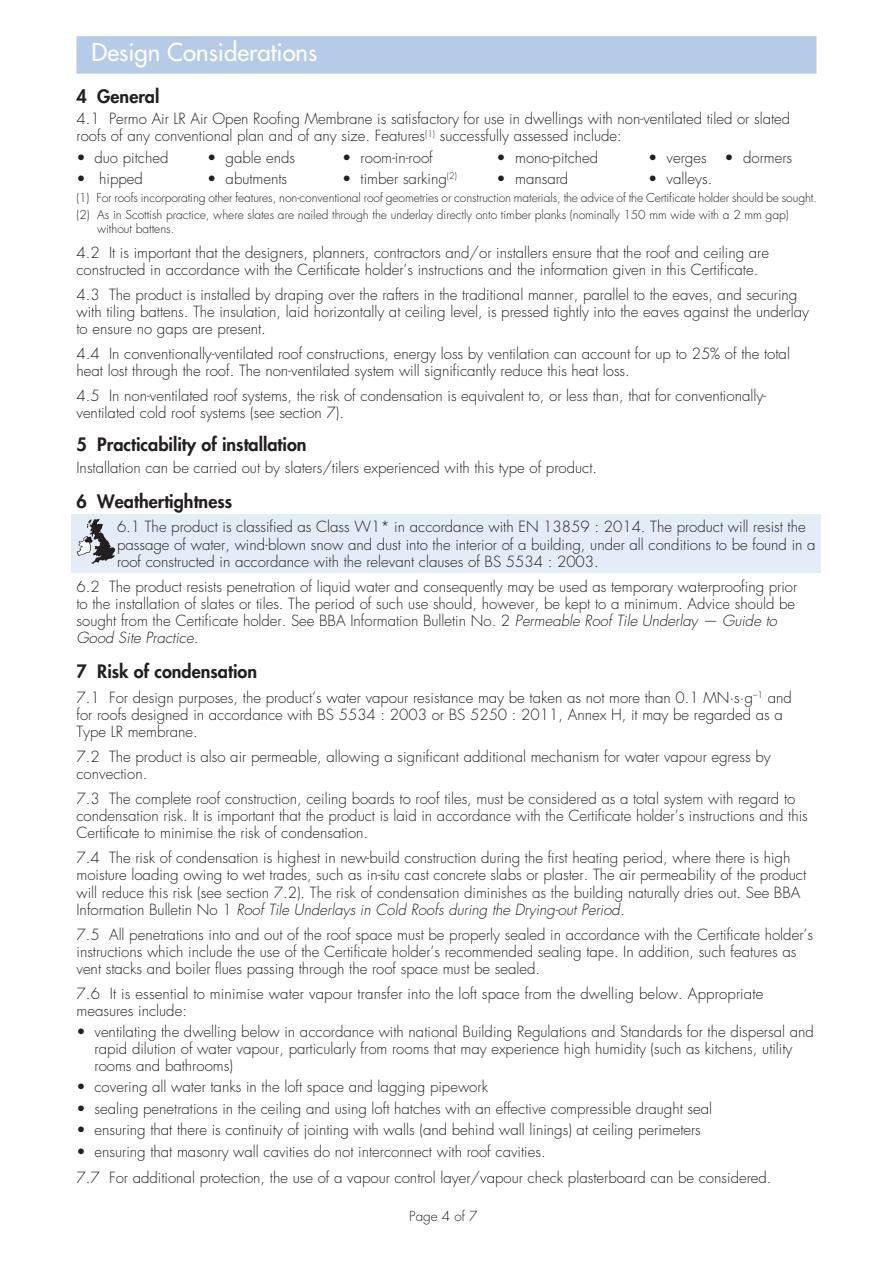
<style>
.page{position:relative;width:893px;height:1263px;background:#fff}
.page>*{position:absolute;margin:0;border:0;box-sizing:border-box;transform-origin:0 0}
.t1{font:24px "Futura";color:#fff}
.t2{font:800 18px "Futura";color:#231f20}
.t3{font:300 15px/17.2px "Futura";color:#231f20}
.t4{font:300 13.5px "Futura";color:#231f20}
.t5{font:300 12px/17px "Futura";letter-spacing:-.005em;color:#231f20}
.s1{font-style:italic}
</style>
<div class="page">
<div style="left:72px;top:514px;width:749px;height:58px;background:#e4ecf7"></div>
<div style="left:76px;top:36px;width:740px;height:38px;background:#b6cbe8"></div>
<svg style="left:77px;top:519px;width:38px;height:45px"></svg>
<h1 class="t1" style="left:91px;top:37px;width:227px">Design Considerations</h1>
<p class="t2" style="left:76px;top:85px;width:84px">4 General</p>
<p class="t3" style="left:76px;top:111px;width:715px">4.1 Permo Air LR Air Open Roofing Membrane is satisfactory for use in dwellings with non-ventilated tiled or slated roofs of any conventional plan and of any size. Features<sup>(1)</sup> successfully assessed include:</p>
<p class="t3" style="left:76px;top:149px;width:93px">• duo pitched</p>
<p class="t3" style="left:207px;top:149px;width:90px">• gable ends</p>
<p class="t3" style="left:342px;top:149px;width:92px">• room-in-roof</p>
<p class="t3" style="left:496px;top:149px;width:103px">• mono-pitched</p>
<p class="t3" style="left:648px;top:149px;width:146px">• verges • dormers</p>
<p class="t3" style="left:76px;top:170px;width:68px">• hipped</p>
<p class="t3" style="left:207px;top:170px;width:82px">• abutments</p>
<p class="t3" style="left:342px;top:170px;width:116px">• timber sarking<sup>(2)</sup></p>
<p class="t3" style="left:496px;top:170px;width:73px">• mansard</p>
<p class="t3" style="left:648px;top:170px;width:66px">• valleys.</p>
<p class="t5" style="left:76px;top:190px;width:742px">(1) For roofs incorporating other features, non-conventional roof geometries or construction materials, the advice of the Certificate holder should be sought. (2) As in Scottish practice, where slates are nailed through the underlay directly onto timber planks (nominally 150 mm wide with a 2 mm gap)</p>
<p class="t5" style="left:97px;top:221px;width:79px">without battens.</p>
<p class="t3" style="left:76px;top:244px;width:694px">4.2 It is important that the designers, planners, contractors and/or installers ensure that the roof and ceiling are constructed in accordance with the Certificate holder’s instructions and the information given in this Certificate.</p>
<p class="t3" style="left:76px;top:286px;width:734px">4.3 The product is installed by draping over the rafters in the traditional manner, parallel to the eaves, and securing with tiling battens. The insulation, laid horizontally at ceiling level, is pressed tightly into the eaves against the underlay to ensure no gaps are present.</p>
<p class="t3" style="left:76px;top:345px;width:715px">4.4 In conventionally-ventilated roof constructions, energy loss by ventilation can account for up to 25% of the total heat lost through the roof. The non-ventilated system will significantly reduce this heat loss.</p>
<p class="t3" style="left:76px;top:387px;width:691px">4.5 In non-ventilated roof systems, the risk of condensation is equivalent to, or less than, that for conventionally&shy;ventilated cold roof systems (see section 7).</p>
<p class="t2" style="left:76px;top:433px;width:232px">5 Practicability of installation</p>
<p class="t3" style="left:76px;top:459px;width:522px">Installation can be carried out by slaters/tilers experienced with this type of product.</p>
<p class="t2" style="left:76px;top:490px;width:157px">6 Weathertightness</p>
<p class="t3" style="left:117px;top:519px;width:700px">6.1 The product is classified as Class W1* in accordance with EN 13859 : 2014. The product will resist the passage of water, wind-blown snow and dust into the interior of a building, under all conditions to be found in a roof constructed in accordance with the relevant clauses of BS 5534 : 2003.</p>
<p class="t3" style="left:76px;top:578px;width:722px">6.2 The product resists penetration of liquid water and consequently may be used as temporary waterproofing prior to the installation of slates or tiles. The period of such use should, however, be kept to a minimum. Advice should be sought from the Certificate holder. See BBA Information Bulletin No. 2 <span class="s1">Permeable Roof Tile Underlay — Guide to Good Site Practice.</span></p>
<p class="t2" style="left:76px;top:660px;width:182px">7 Risk of condensation</p>
<p class="t3" style="left:76px;top:689px;width:717px">7.1 For design purposes, the product’s water vapour resistance may be taken as not more than 0.1 MN·s·g<sup>–1</sup> and for roofs designed in accordance with BS 5534 : 2003 or BS 5250 : 2011, Annex H, it may be regarded as a<br>Type LR membrane.</p>
<p class="t3" style="left:76px;top:748px;width:696px">7.2 The product is also air permeable, allowing a significant additional mechanism for water vapour egress by convection.</p>
<p class="t3" style="left:76px;top:790px;width:733px">7.3 The complete roof construction, ceiling boards to roof tiles, must be considered as a total system with regard to condensation risk. It is important that the product is laid in accordance with the Certificate holder’s instructions and this<br>Certificate to minimise the risk of condensation.</p>
<p class="t3" style="left:76px;top:849px;width:731px">7.4 The risk of condensation is highest in new-build construction during the first heating period, where there is high moisture loading owing to wet trades, such as in-situ cast concrete slabs or plaster. The air permeability of the product will reduce this risk (see section 7.2). The risk of condensation diminishes as the building naturally dries out. See BBA Information Bulletin No 1 <span class="s1">Roof Tile Underlays in Cold Roofs during the Drying-out Period.</span></p>
<p class="t3" style="left:76px;top:926px;width:738px">7.5 All penetrations into and out of the roof space must be properly sealed in accordance with the Certificate holder’s instructions which include the use of the Certificate holder’s recommended sealing tape. In addition, such features as vent stacks and boiler flues passing through the roof space must be sealed.</p>
<p class="t3" style="left:76px;top:985px;width:688px">7.6 It is essential to minimise water vapour transfer into the loft space from the dwelling below. Appropriate measures include:</p>
<p class="t3" style="left:94px;top:1023px;width:721px;text-indent:-18px">• ventilating the dwelling below in accordance with national Building Regulations and Standards for the dispersal and rapid dilution of water vapour, particularly from rooms that may experience high humidity (such as kitchens, utility rooms and bathrooms)</p>
<p class="t3" style="left:76px;top:1079px;width:413px">• covering all water tanks in the loft space and lagging pipework</p>
<p class="t3" style="left:76px;top:1100px;width:637px">• sealing penetrations in the ceiling and using loft hatches with an effective compressible draught seal</p>
<p class="t3" style="left:76px;top:1122px;width:626px">• ensuring that there is continuity of jointing with walls (and behind wall linings) at ceiling perimeters</p>
<p class="t3" style="left:76px;top:1139px;width:697px;line-height:25.8px">• ensuring that masonry wall cavities do not interconnect with roof cavities.<br>7.7 For additional protection, the use of a vapour control layer/vapour check plasterboard can be considered.</p>
<p class="t4" style="left:409px;top:1208px;width:70px">Page 4 of 7</p>
</div>
